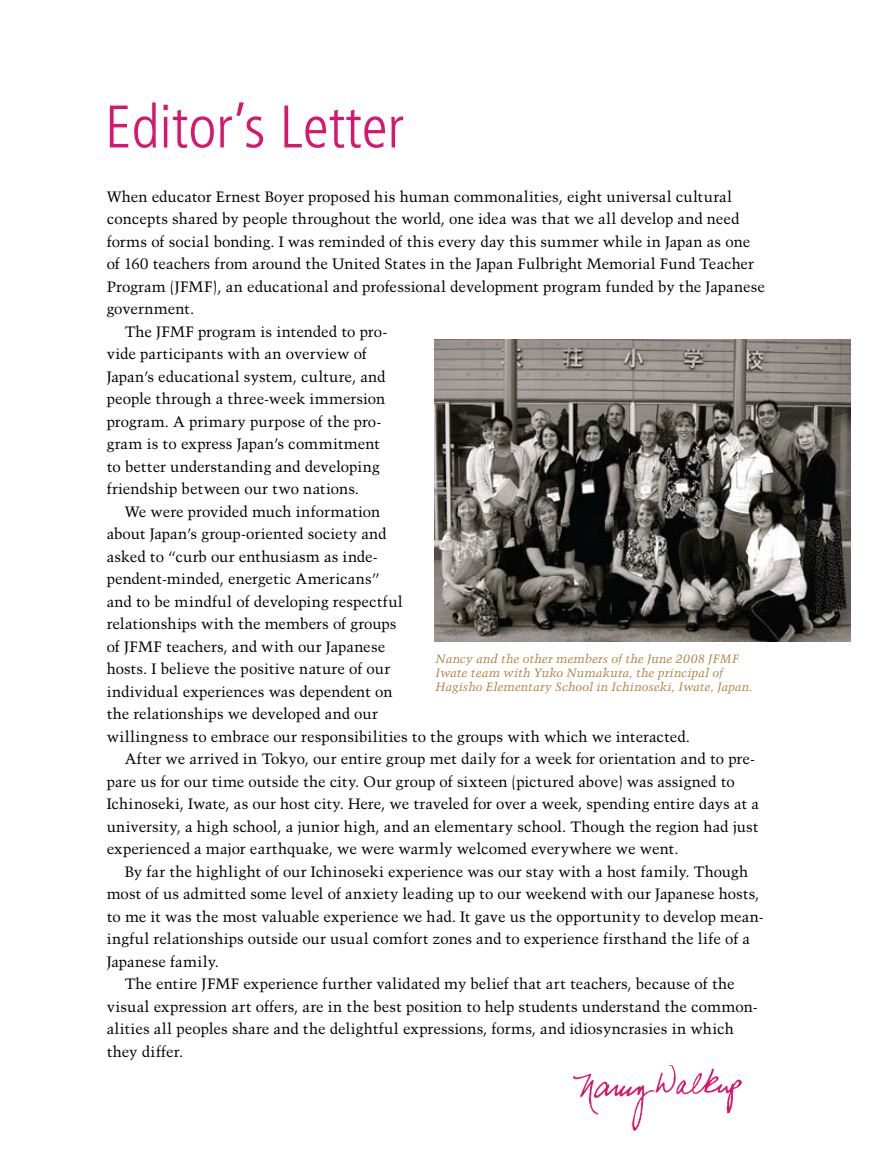
<style>
.page{position:relative;width:878px;height:1175px;background:#fff}
.page>*{position:absolute;margin:0;border:0;box-sizing:border-box;transform-origin:0 0}
.t1{font:300 condensed 60px "Frutiger";color:#d9166e}
.t2{font:15px "Trump Mediaeval";color:#000}
.t3{font:italic 12px/14.2px "Trump Mediaeval";letter-spacing:.01em;color:#a77529}
</style>
<div class="page">
<img style="left:573px;top:1065px;width:169px;height:66px">
<img style="left:434px;top:340px;width:416px;height:301px">
<h1 class="t1" style="left:105px;top:93px;width:300px">Editor’s Letter</h1>
<p class="t2" style="left:107px;top:187px;width:627px">When educator Ernest Boyer proposed his human commonalities, eight universal cultural</p>
<p class="t2" style="left:107px;top:210px;width:634px">concepts shared by people throughout the world, one idea was that we all develop and need</p>
<p class="t2" style="left:107px;top:232px;width:645px">forms of social bonding. I was reminded of this every day this summer while in Japan as one</p>
<p class="t2" style="left:107px;top:255px;width:648px">of 160 teachers from around the United States in the Japan Fulbright Memorial Fund Teacher</p>
<p class="t2" style="left:107px;top:277px;width:659px">Program (JFMF), an educational and professional development program funded by the Japanese</p>
<p class="t2" style="left:107px;top:300px;width:89px">government.</p>
<p class="t2" style="left:125px;top:322px;width:264px">The JFMF program is intended to pro-</p>
<p class="t2" style="left:107px;top:345px;width:262px">vide participants with an overview of</p>
<p class="t2" style="left:107px;top:367px;width:280px">Japan’s educational system, culture, and</p>
<p class="t2" style="left:107px;top:390px;width:280px">people through a three-week immersion</p>
<p class="t2" style="left:107px;top:412px;width:276px">program. A primary purpose of the pro-</p>
<p class="t2" style="left:107px;top:435px;width:275px">gram is to express Japan’s commitment</p>
<p class="t2" style="left:107px;top:457px;width:274px">to better understanding and developing</p>
<p class="t2" style="left:107px;top:480px;width:254px">friendship between our two nations.</p>
<p class="t2" style="left:125px;top:502px;width:257px">We were provided much information</p>
<p class="t2" style="left:107px;top:525px;width:281px">about Japan’s group-oriented society and</p>
<p class="t2" style="left:107px;top:547px;width:273px">asked to “curb our enthusiasm as inde-</p>
<p class="t2" style="left:107px;top:570px;width:275px">pendent-minded, energetic Americans”</p>
<p class="t2" style="left:107px;top:592px;width:298px">and to be mindful of developing respectful</p>
<p class="t2" style="left:107px;top:615px;width:291px">relationships with the members of groups</p>
<p class="t2" style="left:107px;top:637px;width:280px">of JFMF teachers, and with our Japanese</p>
<p class="t2" style="left:107px;top:660px;width:285px">hosts. I believe the positive nature of our</p>
<p class="t2" style="left:107px;top:682px;width:287px">individual experiences was dependent on</p>
<p class="t2" style="left:107px;top:705px;width:272px">the relationships we developed and our</p>
<p class="t2" style="left:107px;top:727px;width:585px">willingness to embrace our responsibilities to the groups with which we interacted.</p>
<p class="t2" style="left:125px;top:750px;width:632px">After we arrived in Tokyo, our entire group met daily for a week for orientation and to pre-</p>
<p class="t2" style="left:107px;top:772px;width:629px">pare us for our time outside the city. Our group of sixteen (pictured above) was assigned to</p>
<p class="t2" style="left:107px;top:795px;width:653px">Ichinoseki, Iwate, as our host city. Here, we traveled for over a week, spending entire days at a</p>
<p class="t2" style="left:107px;top:817px;width:653px">university, a high school, a junior high, and an elementary school. Though the region had just</p>
<p class="t2" style="left:107px;top:840px;width:573px">experienced a major earthquake, we were warmly welcomed everywhere we went.</p>
<p class="t2" style="left:125px;top:862px;width:625px">By far the highlight of our Ichinoseki experience was our stay with a host family. Though</p>
<p class="t2" style="left:107px;top:885px;width:654px">most of us admitted some level of anxiety leading up to our weekend with our Japanese hosts,</p>
<p class="t2" style="left:107px;top:907px;width:658px">to me it was the most valuable experience we had. It gave us the opportunity to develop mean-</p>
<p class="t2" style="left:107px;top:930px;width:645px">ingful relationships outside our usual comfort zones and to experience firsthand the life of a</p>
<p class="t2" style="left:107px;top:952px;width:114px">Japanese family.</p>
<p class="t2" style="left:125px;top:975px;width:611px">The entire JFMF experience further validated my belief that art teachers, because of the</p>
<p class="t2" style="left:107px;top:997px;width:652px">visual expression art offers, are in the best position to help students understand the common-</p>
<p class="t2" style="left:107px;top:1020px;width:628px">alities all peoples share and the delightful expressions, forms, and idiosyncrasies in which</p>
<p class="t2" style="left:107px;top:1042px;width:78px">they differ.</p>
<p class="t3" style="left:435px;top:651px;width:319px">Nancy and the other members of the June 2008 JFMF<br>Iwate team with Yuko Numakura, the principal of<br>Hagisho Elementary School in Ichinoseki, Iwate, Japan.</p>
</div>
